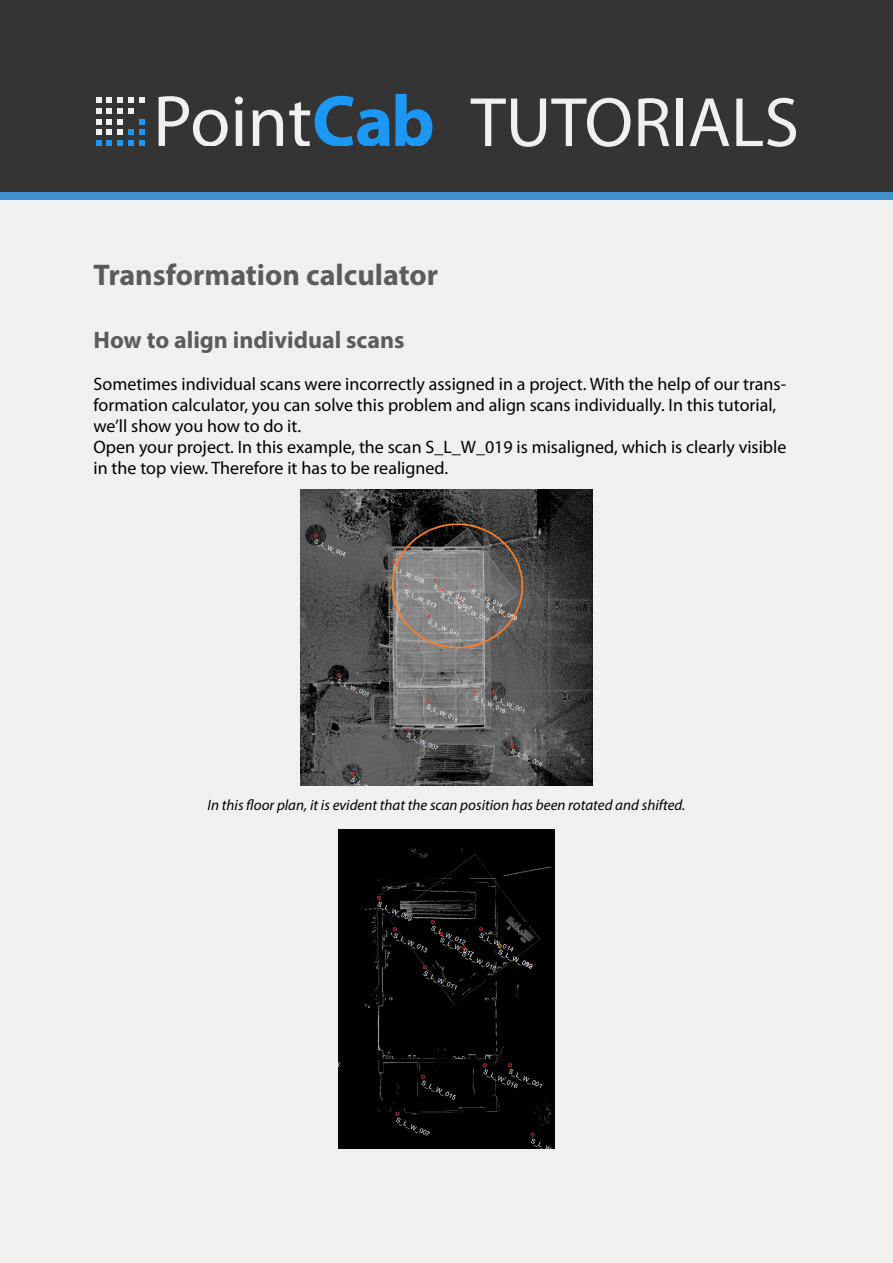
<style>
.page{position:relative;width:893px;height:1263px;background:#fff}
.page>*{position:absolute;margin:0;border:0;box-sizing:border-box;transform-origin:0 0}
.t1{font:70.5px "Myriad Pro";color:#f0f0ef}
.t2{font:700 30px "Myriad Pro";color:#5d5c5b}
.t3{font:700 24px "Myriad Pro";color:#5d5c5b}
.txt{font:18px/21px "Myriad Pro";color:#000}
.Bildunterschrift{font:italic 15px "Myriad Pro";color:#000}
</style>
<div class="page">
<div style="left:0;top:200px;width:893px;height:1063px;background:#f0f0ef"></div>
<div style="left:0;top:191px;width:893px;height:9px;background:#418fcd"></div>
<div style="left:0;top:0;width:893px;height:191px;background:#343434"></div>
<svg style="left:159px;top:96px;width:69px;height:49px"></svg>
<svg style="left:235px;top:96px;width:8px;height:49px"></svg>
<svg style="left:253px;top:110px;width:30px;height:35px"></svg>
<svg style="left:289px;top:94px;width:143px;height:51px"></svg>
<svg style="left:107px;top:97px;width:38px;height:48px"></svg>
<svg style="left:96px;top:97px;width:5px;height:48px"></svg>
<img style="left:300px;top:489px;width:293px;height:297px">
<img style="left:339px;top:829px;width:215px;height:319px">
<p class="t1" style="left:471px;top:79px;width:330px">TUTORIALS</p>
<p class="t2" style="left:94px;top:255px;width:346px">Transformation calculator</p>
<p class="t3" style="left:94px;top:324px;width:313px">How to align individual scans</p>
<p class="txt" style="left:94px;top:373px;width:694px">Sometimes individual scans were incorrectly assigned in a project. With the help of our trans&shy;formation calculator, you can solve this problem and align scans individually. In this tutorial, we’ll show you how to do it.</p>
<p class="txt" style="left:94px;top:436px;width:694px">Open your project. In this example, the scan S_L_W_019 is misaligned, which is clearly visible in the top view. Therefore it has to be realigned.</p>
<p class="Bildunterschrift" style="left:208px;top:796px;width:479px">In this floor plan, it is evident that the scan position has been rotated and shifted.</p>
</div>
